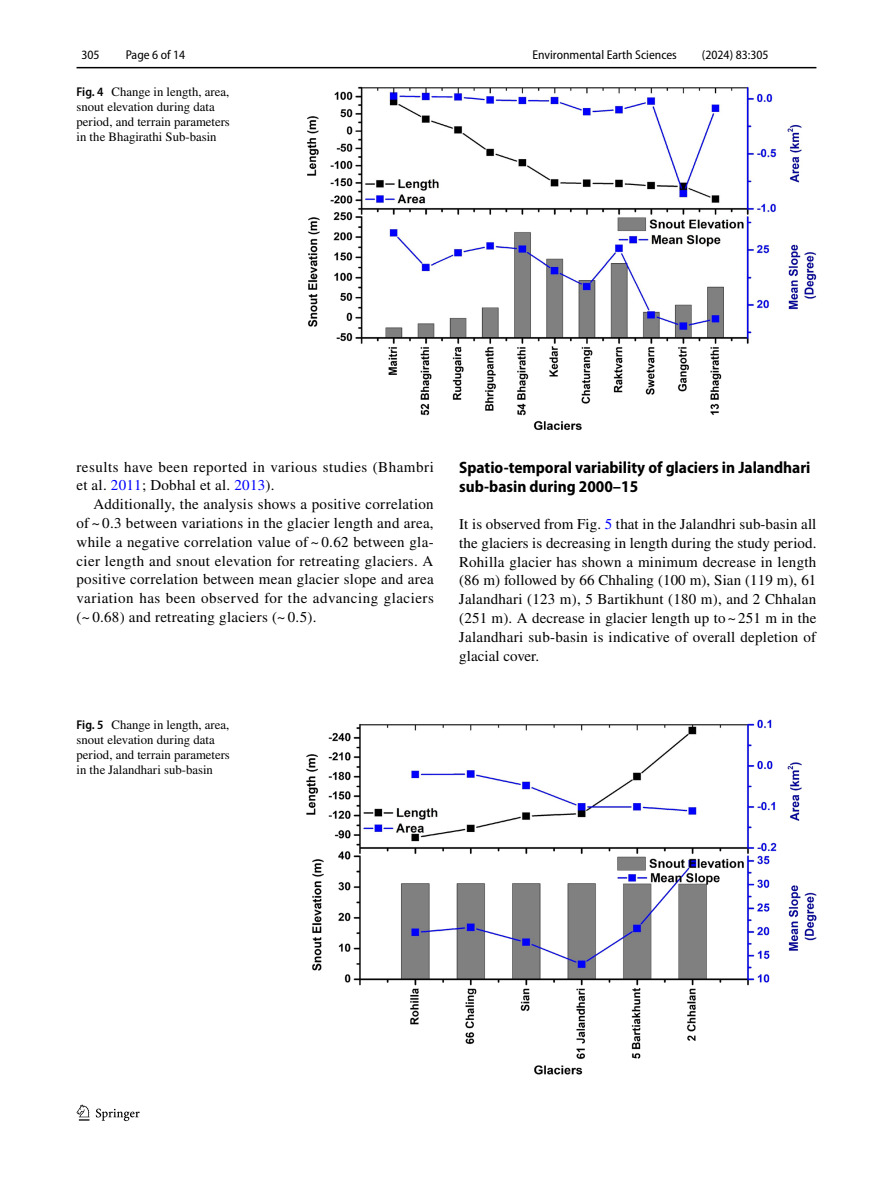
<style>
.page{position:relative;width:893px;height:1187px;background:#fff}
.page>*{position:absolute;margin:0;border:0;box-sizing:border-box;transform-origin:0 0}
.t1{font:700 semi-condensed 16.5px/18.8px "Myriad Pro";color:#000}
.t2{font:15px/18.8px "STIX";letter-spacing:.02em;color:#000;text-align:justify}
.t3{font:12.75px/15px "STIX";color:#000}
.t4{font:semi-condensed 12.75px "Myriad Pro";color:#000}
.s1{font-family:"Myriad Pro";font-weight:600;font-stretch:semi-condensed}
.s2{color:#00f}
</style>
<div class="page">
<hr style="left:77px;top:67px;width:739px;height:1px;background:#000">
<svg style="left:77px;top:1104px;width:12px;height:16px"></svg>
<svg style="left:96px;top:1108px;width:44px;height:12px"></svg>
<img style="left:307px;top:87px;width:509px;height:343px">
<img style="left:306px;top:719px;width:510px;height:354px">
<p class="t4" style="left:82px;top:48px;width:20px">305</p>
<p class="t4" style="left:126px;top:48px;width:61px">Page 6 of 14</p>
<p class="t4" style="left:532px;top:48px;width:146px">Environmental Earth Sciences</p>
<p class="t4" style="left:702px;top:48px;width:68px">(2024) 83:305</p>
<p class="t3" style="left:77px;top:85px;width:155px"><span class="s1">Fig. 4</span> Change in length, area, snout elevation during data period, and terrain parameters in the Bhagirathi Sub-basin</p>
<p class="t2" style="left:77px;top:458px;width:359px">results have been reported in various studies (Bhambri et al. <span class="s2">2011</span>; Dobhal et al. <span class="s2">2013</span>).</p>
<p class="t2" style="left:77px;top:496px;width:359px;text-indent:17px">Additionally, the analysis shows a positive correlation of ~ 0.3 between variations in the glacier length and area, while a negative correlation value of ~ 0.62 between gla&shy;cier length and snout elevation for retreating glaciers. A positive correlation between mean glacier slope and area variation has been observed for the advancing glaciers (~ 0.68) and retreating glaciers (~ 0.5).</p>
<p class="t3" style="left:77px;top:718px;width:155px"><span class="s1">Fig. 5</span> Change in length, area, snout elevation during data period, and terrain parameters in the Jalandhari sub-basin</p>
<p class="t1" style="left:459px;top:458px;width:353px">Spatio‑temporal variability of glaciers in Jalandhari sub‑basin during 2000–15</p>
<p class="t2" style="left:459px;top:515px;width:359px">It is observed from Fig. <span class="s2">5</span> that in the Jalandhri sub-basin all the glaciers is decreasing in length during the study period.<br>Rohilla glacier has shown a minimum decrease in length (86 m) followed by 66 Chhaling (100 m), Sian (119 m), 61<br>Jalandhari (123 m), 5 Bartikhunt (180 m), and 2 Chhalan (251 m). A decrease in glacier length up to ~ 251 m in the Jalandhari sub-basin is indicative of overall depletion of glacial cover.</p>
</div>
